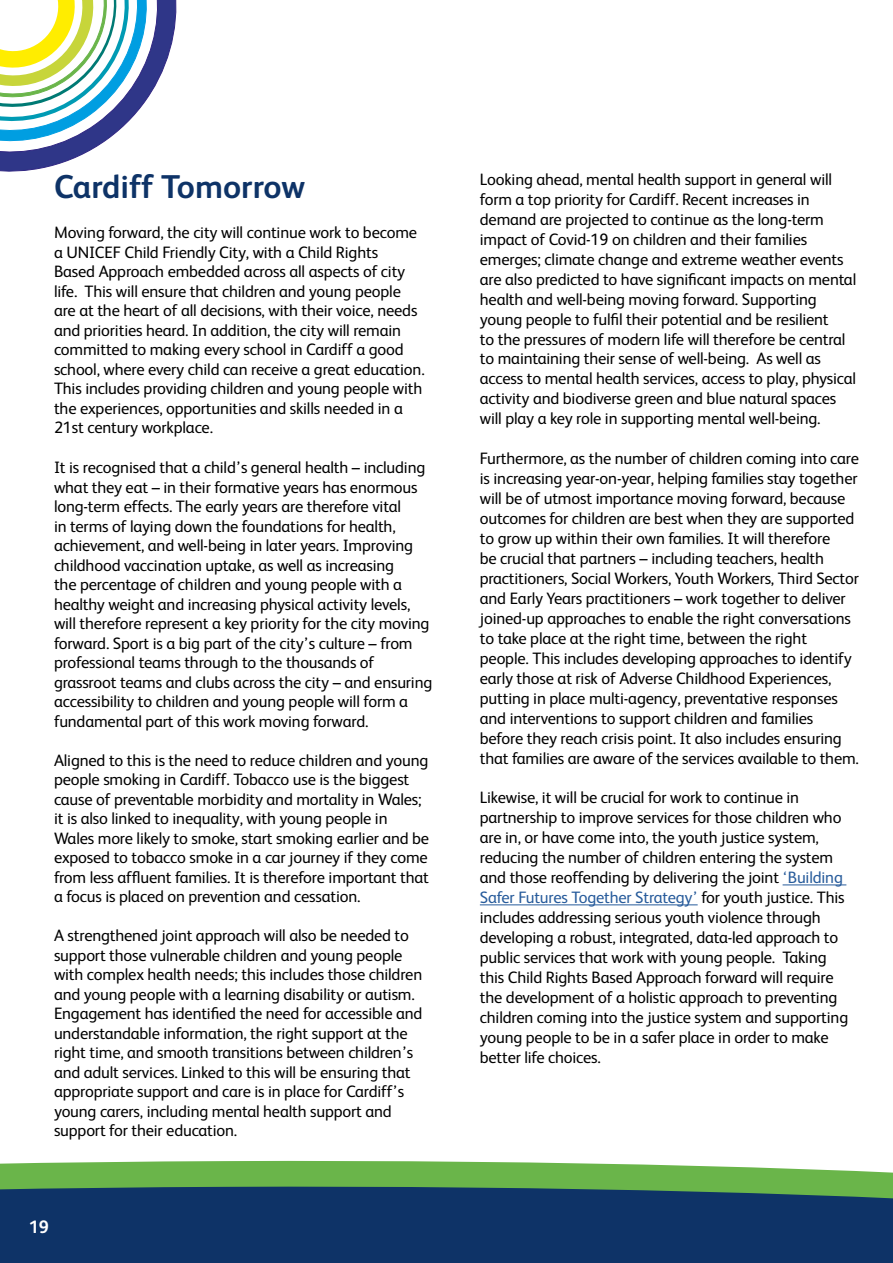
<style>
.page{position:relative;width:893px;height:1263px;background:#fff}
.page>*{position:absolute;margin:0;border:0;box-sizing:border-box;transform-origin:0 0}
.t1{font:700 33px "FS Albert";color:#0e3367}
.t2{font:700 18px "FS Albert";color:#fff}
.t3{font:16.5px/19.5px "FS Albert";letter-spacing:-.01em;color:#000}
.s1{color:#275b9b}
</style>
<div class="page">
<svg style="left:0;top:0;width:176px;height:171px"></svg>
<hr style="left:783px;top:884px;width:63px;height:1px;background:#275b9b">
<hr style="left:480px;top:904px;width:218px;height:1px;background:#275b9b">
<svg style="left:0;top:1160px;width:893px;height:24px;fill:#6ab54a"></svg>
<svg style="left:0;top:1184px;width:893px;height:79px;fill:#0e3367"></svg>
<h1 class="t1" style="left:54px;top:164px;width:253px">Cardiff Tomorrow</h1>
<p class="t3" style="left:54px;top:222px;width:372px">Moving forward, the city will continue work to become a UNICEF Child Friendly City, with a Child Rights<br>Based Approach embedded across all aspects of city life. This will ensure that children and young people are at the heart of all decisions, with their voice, needs and priorities heard. In addition, the city will remain committed to making every school in Cardiff a good school, where every child can receive a great education.<br>This includes providing children and young people with the experiences, opportunities and skills needed in a 21st century workplace.</p>
<p class="t3" style="left:54px;top:456px;width:380px">It is recognised that a child’s general health – including what they eat – in their formative years has enormous long-term effects. The early years are therefore vital<br>in terms of laying down the foundations for health, achievement, and well-being in later years. Improving childhood vaccination uptake, as well as increasing<br>the percentage of children and young people with a healthy weight and increasing physical activity levels, will therefore represent a key priority for the city moving forward. Sport is a big part of the city’s culture – from professional teams through to the thousands of grassroot teams and clubs across the city – and ensuring accessibility to children and young people will form a fundamental part of this work moving forward.</p>
<p class="t3" style="left:54px;top:749px;width:377px">Aligned to this is the need to reduce children and young people smoking in Cardiff. Tobacco use is the biggest cause of preventable morbidity and mortality in Wales; it is also linked to inequality, with young people in Wales more likely to smoke, start smoking earlier and be exposed to tobacco smoke in a car journey if they come from less affluent families. It is therefore important that a focus is placed on prevention and cessation.</p>
<p class="t3" style="left:54px;top:925px;width:370px">A strengthened joint approach will also be needed to support those vulnerable children and young people with complex health needs; this includes those children and young people with a learning disability or autism.<br>Engagement has identified the need for accessible and understandable information, the right support at the right time, and smooth transitions between children’s and adult services. Linked to this will be ensuring that appropriate support and care is in place for Cardiff’s young carers, including mental health support and support for their education.</p>
<p class="t2" style="left:29px;top:1215px;width:22px">19</p>
<p class="t3" style="left:480px;top:168px;width:378px;line-height:20px">Looking ahead, mental health support in general will form a top priority for Cardiff. Recent increases in demand are projected to continue as the long-term impact of Covid-19 on children and their families emerges; climate change and extreme weather events are also predicted to have significant impacts on mental health and well-being moving forward. Supporting young people to fulfil their potential and be resilient<br>to the pressures of modern life will therefore be central to maintaining their sense of well-being. As well as access to mental health services, access to play, physical activity and biodiverse green and blue natural spaces will play a key role in supporting mental well-being.</p>
<p class="t3" style="left:480px;top:448px;width:381px;line-height:20px">Furthermore, as the number of children coming into care is increasing year-on-year, helping families stay together will be of utmost importance moving forward, because outcomes for children are best when they are supported to grow up within their own families. It will therefore<br>be crucial that partners – including teachers, health practitioners, Social Workers, Youth Workers, Third Sector and Early Years practitioners – work together to deliver joined-up approaches to enable the right conversations to take place at the right time, between the right people. This includes developing approaches to identify early those at risk of Adverse Childhood Experiences, putting in place multi-agency, preventative responses and interventions to support children and families before they reach crisis point. It also includes ensuring that families are aware of the services available to them.</p>
<p class="t3" style="left:480px;top:787px;width:370px;line-height:20px">Likewise, it will be crucial for work to continue in partnership to improve services for those children who are in, or have come into, the youth justice system, reducing the number of children entering the system and those reoffending by delivering the joint <span class="s1">‘Building Safer Futures Together Strategy’</span> for youth justice. This includes addressing serious youth violence through developing a robust, integrated, data-led approach to public services that work with young people. Taking this Child Rights Based Approach forward will require the development of a holistic approach to preventing children coming into the justice system and supporting young people to be in a safer place in order to make better life choices.</p>
</div>
